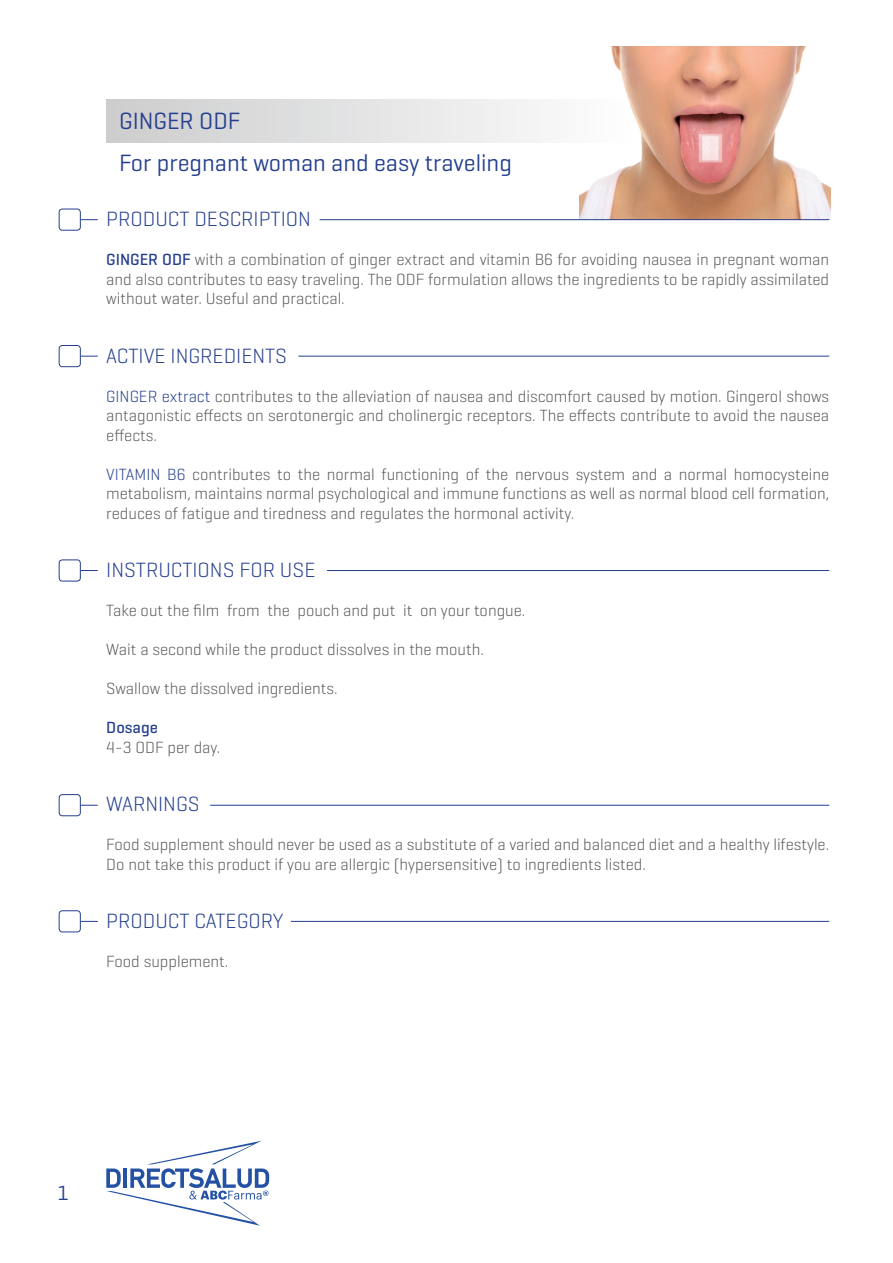
<style>
.page{position:relative;width:893px;height:1263px;background:#fff}
.page>*{position:absolute;margin:0;border:0;box-sizing:border-box;transform-origin:0 0}
.t1{font:24px "Geogrotesque";color:#253f8e}
.t2{font:300 21px "Geogrotesque";color:#253f8e}
.t3{font:21px "Geogrotesque";color:#253f8e}
.t4{font:300 16.5px/19.5px "Geogrotesque";color:#57585a;text-align:justify}
.t5{font:500 16.5px "Geogrotesque";color:#253f8e}
.s1{font-weight:500;color:#253f8e}
.s2{color:#253f8e}
</style>
<div class="page">
<img style="left:579px;top:46px;width:251px;height:173px">
<hr style="left:320px;top:219px;width:509px;height:1px;background:#253f8e">
<div style="left:59px;top:209px;width:22px;height:22px;border:1px solid #253f8e;border-radius:3px"></div>
<svg style="left:81px;top:219px;width:17px;height:1px"></svg>
<hr style="left:298px;top:356px;width:531px;height:1px;background:#253f8e">
<div style="left:59px;top:345px;width:22px;height:22px;border:1px solid #253f8e;border-radius:3px"></div>
<svg style="left:81px;top:356px;width:17px;height:1px"></svg>
<hr style="left:327px;top:570px;width:502px;height:1px;background:#253f8e">
<div style="left:59px;top:559px;width:22px;height:22px;border:1px solid #253f8e;border-radius:3px"></div>
<svg style="left:81px;top:570px;width:17px;height:1px"></svg>
<hr style="left:210px;top:805px;width:619px;height:1px;background:#253f8e">
<div style="left:59px;top:794px;width:22px;height:22px;border:1px solid #253f8e;border-radius:3px"></div>
<svg style="left:81px;top:805px;width:17px;height:1px"></svg>
<hr style="left:291px;top:921px;width:538px;height:1px;background:#253f8e">
<div style="left:59px;top:910px;width:22px;height:22px;border:1px solid #253f8e;border-radius:3px"></div>
<svg style="left:81px;top:921px;width:17px;height:1px"></svg>
<div style="left:106px;top:99px;width:523px;height:43px;background:linear-gradient(to right,#cccdce,#fdfdfe)"></div>
<svg style="left:106px;top:1141px;width:163px;height:85px"></svg>
<p class="t1" style="left:119px;top:106px;width:123px">GINGER ODF</p>
<p class="t1" style="left:119px;top:148px;width:394px">For pregnant woman and easy traveling</p>
<p class="t2" style="left:106px;top:206px;width:206px">PRODUCT DESCRIPTION</p>
<p class="t4" style="left:106px;top:249px;width:724px"><span class="s1">GINGER ODF</span> with a combination of ginger extract and vitamin B6 for avoiding nausea in pregnant woman and also contributes to easy traveling. The ODF formulation allows the ingredients to be rapidly assimilated without water. Useful and practical.</p>
<p class="t2" style="left:106px;top:342px;width:182px">ACTIVE INGREDIENTS</p>
<p class="t4" style="left:106px;top:386px;width:724px"><span class="s2">GINGER extract</span> contributes to the alleviation of nausea and discomfort caused by motion. Gingerol shows antagonistic effects on serotonergic and cholinergic receptors. The effects contribute to avoid the nausea effects.</p>
<p class="t4" style="left:106px;top:464px;width:724px"><span class="s2">VITAMIN B6</span> contributes to the normal functioning of the nervous system and a normal homocysteine metabolism, maintains normal psychological and immune functions as well as normal blood cell formation, reduces of fatigue and tiredness and regulates the hormonal activity.</p>
<p class="t2" style="left:106px;top:557px;width:211px">INSTRUCTIONS FOR USE</p>
<p class="t4" style="left:106px;top:600px;width:421px">Take out the film from the pouch and put it on your tongue.</p>
<p class="t4" style="left:106px;top:639px;width:379px">Wait a second while the product dissolves in the mouth.</p>
<p class="t4" style="left:106px;top:678px;width:233px">Swallow the dissolved ingredients.</p>
<p class="t5" style="left:106px;top:717px;width:53px">Dosage</p>
<p class="t4" style="left:106px;top:737px;width:116px">4-3 ODF per day.</p>
<p class="t2" style="left:106px;top:791px;width:95px">WARNINGS</p>
<p class="t4" style="left:106px;top:834px;width:724px">Food supplement should never be used as a substitute of a varied and balanced diet and a healthy lifestyle.<br>Do not take this product if you are allergic (hypersensitive) to ingredients listed.</p>
<p class="t2" style="left:106px;top:908px;width:179px">PRODUCT CATEGORY</p>
<p class="t4" style="left:106px;top:951px;width:123px">Food supplement.</p>
<p class="t3" style="left:57px;top:1179px;width:13px">1</p>
</div>
